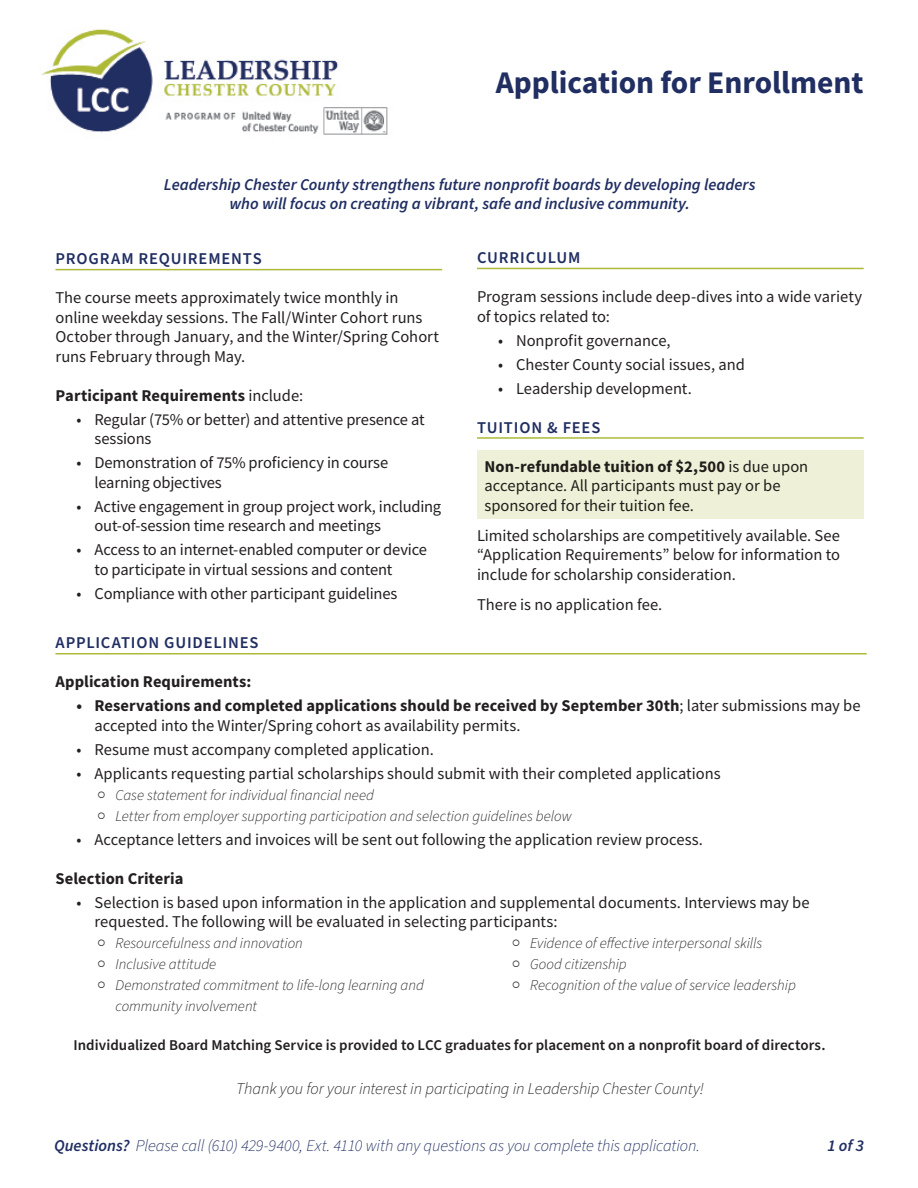
<style>
.page{position:relative;width:918px;height:1188px;background:#fff}
.page>*{position:absolute;margin:0;border:0;box-sizing:border-box;transform-origin:0 0}
.t1{font:700 31.5px "Source Sans Pro";color:#202e62}
.t2{font:16.5px/19.5px "Source Sans Pro";letter-spacing:-.005em;color:#231f20}
.t3{font:italic 600 16.5px "Source Sans Pro";color:#202e62}
.t4{font:italic 300 16.5px "Source Sans Pro";letter-spacing:-.01em;color:#202e62}
.t5{font:700 16.5px "Source Sans Pro";letter-spacing:.005em;color:#231f20}
.t6{font:italic 300 16.5px "Source Sans Pro";letter-spacing:-.01em;color:#231f20}
.t7{font:600 16.5px "Source Sans Pro";letter-spacing:.05em;color:#202e62}
.t8{font:italic 300 15px/21px "Source Sans Pro";color:#231f20}
.t9{font:600 15px "Source Sans Pro";letter-spacing:.005em;color:#231f20}
.s1{font-weight:400}
.s2{font-weight:700}
.s3{font-weight:600}
</style>
<div class="page">
<img style="left:41px;top:29px;width:347px;height:106px">
<hr style="left:56px;top:269px;width:386px;height:1px;background:#adba37">
<hr style="left:477px;top:268px;width:387px;height:1px;background:#adba37">
<hr style="left:477px;top:437px;width:387px;height:2px;background:#adba37">
<hr style="left:56px;top:653px;width:811px;height:1px;background:#adba37">
<div style="left:477px;top:450px;width:387px;height:69px;background:#eef1d7"></div>
<p class="t1" style="left:496px;top:61px;width:369px">Application for Enrollment</p>
<p class="t3" style="left:164px;top:173px;width:593px">Leadership Chester County strengthens future nonprofit boards by developing leaders</p>
<p class="t3" style="left:229px;top:193px;width:462px">who will focus on creating a vibrant, safe and inclusive community.</p>
<p class="t7" style="left:56px;top:248px;width:208px">PROGRAM REQUIREMENTS</p>
<p class="t2" style="left:56px;top:288px;width:385px">The course meets approximately twice monthly in online weekday sessions. The Fall/Winter Cohort runs October through January, and the Winter/Spring Cohort runs February through May.</p>
<p class="t5" style="left:56px;top:384px;width:249px">Participant Requirements <span class="s1">include:</span></p>
<p class="t2" style="left:94px;top:410px;width:332px;text-indent:-18px">• Regular (75% or better) and attentive presence at sessions</p>
<p class="t2" style="left:94px;top:453px;width:295px;text-indent:-18px">• Demonstration of 75% proficiency in course learning objectives</p>
<p class="t2" style="left:94px;top:497px;width:348px;text-indent:-18px">• Active engagement in group project work, including out-of-session time research and meetings</p>
<p class="t2" style="left:94px;top:540px;width:334px;text-indent:-18px">• Access to an internet-enabled computer or device to participate in virtual sessions and content</p>
<p class="t2" style="left:76px;top:584px;width:322px">• Compliance with other participant guidelines</p>
<p class="t7" style="left:477px;top:247px;width:105px">CURRICULUM</p>
<p class="t2" style="left:477px;top:287px;width:387px">Program sessions include deep-dives into a wide variety of topics related to:</p>
<p class="t2" style="left:498px;top:330px;width:174px">• Nonprofit governance,</p>
<p class="t2" style="left:498px;top:354px;width:248px">• Chester County social issues, and</p>
<p class="t2" style="left:498px;top:378px;width:195px">• Leadership development.</p>
<p class="t7" style="left:477px;top:416px;width:125px">TUITION &amp; FEES</p>
<p class="t2" style="left:484px;top:456px;width:325px"><span class="s2">Non-refundable tuition of $2,500</span> is due upon acceptance. All participants must pay or be sponsored for their tuition fee.</p>
<p class="t2" style="left:477px;top:525px;width:365px;text-align:justify">Limited scholarships are competitively available. See “Application Requirements” below for information to include for scholarship consideration.</p>
<p class="t2" style="left:477px;top:594px;width:187px">There is no application fee.</p>
<p class="t7" style="left:56px;top:632px;width:205px">APPLICATION GUIDELINES</p>
<p class="t5" style="left:56px;top:671px;width:197px">Application Requirements:</p>
<p class="t2" style="left:94px;top:696px;width:768px;text-indent:-18px"><span class="s2">• Reservations and completed applications should be received by September 30th</span>; later submissions may be accepted into the Winter/Spring cohort as availability permits.</p>
<p class="t2" style="left:76px;top:740px;width:359px">• Resume must accompany completed application.</p>
<p class="t2" style="left:76px;top:764px;width:646px">• Applicants requesting partial scholarships should submit with their completed applications</p>
<p class="t8" style="left:98px;top:785px;width:278px">○ Case statement for individual financial need</p>
<p class="t8" style="left:98px;top:806px;width:476px">○ Letter from employer supporting participation and selection guidelines below</p>
<p class="t2" style="left:76px;top:830px;width:628px">• Acceptance letters and invoices will be sent out following the application review process.</p>
<p class="t5" style="left:56px;top:867px;width:129px">Selection Criteria</p>
<p class="t2" style="left:94px;top:893px;width:717px;text-indent:-18px">• Selection is based upon information in the application and supplemental documents. Interviews may be requested. The following will be evaluated in selecting participants:</p>
<p class="t8" style="left:98px;top:933px;width:207px">○ Resourcefulness and innovation</p>
<p class="t8" style="left:98px;top:954px;width:120px">○ Inclusive attitude</p>
<p class="t8" style="left:116px;top:975px;width:310px;text-indent:-18px">○ Demonstrated commitment to life-long learning and community involvement</p>
<p class="t8" style="left:512px;top:933px;width:252px">○ Evidence of effective interpersonal skills</p>
<p class="t8" style="left:512px;top:954px;width:116px">○ Good citizenship</p>
<p class="t8" style="left:512px;top:975px;width:285px">○ Recognition of the value of service leadership</p>
<p class="t9" style="left:74px;top:1035px;width:754px">Individualized Board Matching Service is provided to LCC graduates for placement on a nonprofit board of directors.</p>
<p class="t6" style="left:236px;top:1077px;width:469px">Thank you for your interest in participating in Leadership Chester County!</p>
<p class="t4" style="left:54px;top:1135px;width:648px"><span class="s3">Questions?</span> Please call (610) 429-9400, Ext. 4110 with any questions as you complete this application.</p>
<p class="t3" style="left:827px;top:1134px;width:38px">1 of 3</p>
</div>
